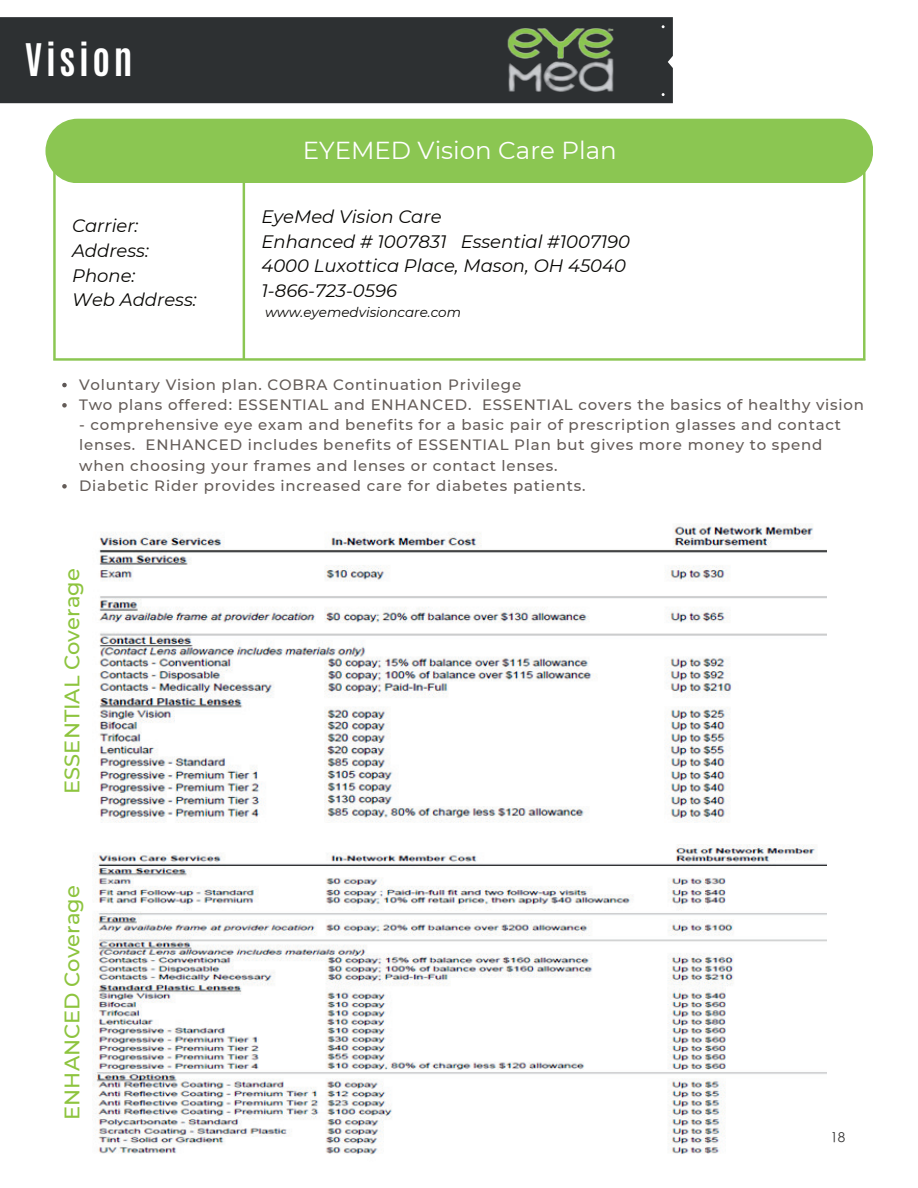
<style>
.page{position:relative;width:918px;height:1188px;background:#fff}
.page>*{position:absolute;margin:0;border:0;box-sizing:border-box;transform-origin:0 0}
.t1{font:700 37.5px "Antonio";letter-spacing:.095em;color:#fff}
.t2{font:24.6px "Montserrat";color:#fff}
.t3{font:500 21px "Montserrat";color:#8dc43e}
.t4{font:italic 18px/24.8px "Montserrat";color:#080704}
.t5{font:500 15px/20.2px "Montserrat";letter-spacing:.055em;color:#645c58}
.t6{font:italic 13.5px "Montserrat";color:#080704}
.t7{font:13.5px "TR Century Gothic";color:#363535}
</style>
<div class="page">
<div style="left:0;top:17px;width:673px;height:86px;background:#2d3032"></div>
<hr style="left:53px;top:170px;width:3px;height:188px;background:#8bc652">
<hr style="left:243px;top:170px;width:2px;height:188px;background:#8bc652">
<hr style="left:863px;top:170px;width:3px;height:188px;background:#8bc652">
<hr style="left:53px;top:358px;width:813px;height:3px;background:#8bc652">
<div style="left:45px;top:119px;width:828px;height:64px;background:#8bc652;border-radius:32px"></div>
<img style="left:489px;top:17px;width:145px;height:82px">
<img style="left:99px;top:523px;width:728px;height:300px">
<img style="left:92px;top:844px;width:735px;height:311px">
<svg style="left:62px;top:383px;width:5px;height:4px"></svg>
<svg style="left:62px;top:403px;width:5px;height:5px"></svg>
<svg style="left:62px;top:484px;width:5px;height:5px"></svg>
<h1 class="t1" style="left:25px;top:32px;width:109px">Vision</h1>
<h2 class="t2" style="left:303px;top:134px;width:316px">EYEMED Vision Care Plan</h2>
<p class="t4" style="left:72px;top:213px;width:126px">Carrier:<br>Address:<br>Phone:<br>Web Address:</p>
<p class="t4" style="left:261px;top:204px;width:370px">EyeMed Vision Care<br>Enhanced # 1007831 Essential #1007190<br>4000 Luxottica Place, Mason, OH 45040<br>1-866-723-0596</p>
<p class="t6" style="left:265px;top:303px;width:198px">www.eyemedvisioncare.com</p>
<p class="t5" style="left:79px;top:374px;width:787px">Voluntary Vision plan. COBRA Continuation Privilege<br>Two plans offered: ESSENTIAL and ENHANCED. ESSENTIAL covers the basics of healthy vision</p>
<p class="t5" style="left:79px;top:414px;width:763px">- comprehensive eye exam and benefits for a basic pair of prescription glasses and contact lenses. ENHANCED includes benefits of ESSENTIAL Plan but gives more money to spend when choosing your frames and lenses or contact lenses.<br>Diabetic Rider provides increased care for diabetes patients.</p>
<h3 class="t3" style="left:58px;top:794px;width:227px;rotate:-90deg">ESSENTIAL Coverage</h3>
<h3 class="t3" style="left:58px;top:1120px;width:236px;rotate:-90deg">ENHANCED Coverage</h3>
<p class="t7" style="left:830px;top:1128px;width:16px">18</p>
</div>
